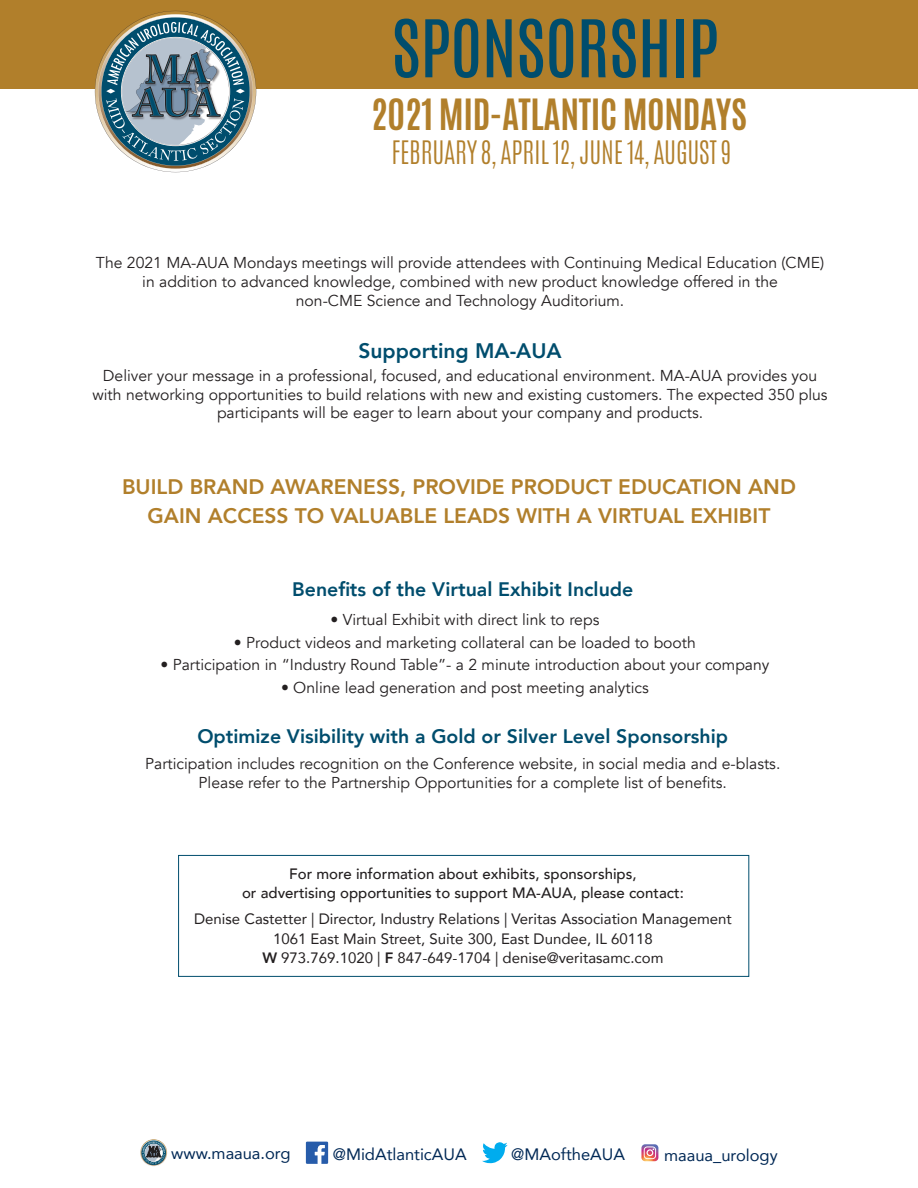
<style>
.page{position:relative;width:918px;height:1188px;background:#fff}
.page>*{position:absolute;margin:0;border:0;box-sizing:border-box;transform-origin:0 0}
.t1{font:67.5px "Antonio";letter-spacing:-.01em;color:#004d6d;scale:1.04 1}
.t2{font:700 36px "Antonio";letter-spacing:-.01em;color:#b17f2b}
.t3{font:300 27px "Antonio";letter-spacing:-.01em;color:#b17f2b}
.t4{font:800 21px/28.5px "Avenir";color:#b17f2b;text-align:center}
.t5{font:800 21px "Avenir";color:#004d6d}
.t6{font:800 19.5px "Avenir";color:#004d6d}
.t7{font:16.5px "Avenir";color:#002855}
.t8{font:15.75px/18.9px "Avenir";color:#231f20;text-align:center}
.t9{font:15px/19.5px "Avenir";color:#231f20;text-align:center}
.t10{font:500 15px/19.5px "Avenir";color:#231f20;text-align:center}
.s1{font-weight:800}
</style>
<div class="page">
<svg style="left:306px;top:1142px;width:22px;height:22px"></svg>
<svg style="left:641px;top:1144px;width:17px;height:17px"></svg>
<svg style="left:482px;top:1142px;width:26px;height:21px"></svg>
<svg style="left:140px;top:1139px;width:27px;height:27px"></svg>
<div style="left:178px;top:855px;width:571px;height:122px;border:1px solid #004d6d"></div>
<div style="left:0;top:0;width:918px;height:89px;background:#b17f2b"></div>
<svg style="left:95px;top:11px;width:161px;height:161px"></svg>
<p class="t1" style="left:391px;top:-1px;width:316px">SPONSORSHIP</p>
<p class="t2" style="left:371px;top:87px;width:377px">2021 MID-ATLANTIC MONDAYS</p>
<p class="t3" style="left:391px;top:134px;width:341px">FEBRUARY 8, APRIL 12, JUNE 14, AUGUST 9</p>
<p class="t8" style="left:96px;top:254px;width:730px">The 2021 MA-AUA Mondays meetings will provide attendees with Continuing Medical Education (CME) in addition to advanced knowledge, combined with new product knowledge offered in the<br>non-CME Science and Technology Auditorium.</p>
<p class="t5" style="left:358px;top:335px;width:205px">Supporting MA-AUA</p>
<p class="t8" style="left:92px;top:366px;width:737px">Deliver your message in a professional, focused, and educational environment. MA-AUA provides you with networking opportunities to build relations with new and existing customers. The expected 350 plus participants will be eager to learn about your company and products.</p>
<p class="t4" style="left:122px;top:473px;width:675px">BUILD BRAND AWARENESS, PROVIDE PRODUCT EDUCATION AND<br>GAIN ACCESS TO VALUABLE LEADS WITH A VIRTUAL EXHIBIT</p>
<p class="t6" style="left:292px;top:574px;width:343px">Benefits of the Virtual Exhibit Include</p>
<p class="t8" style="left:331px;top:611px;width:270px">• Virtual Exhibit with direct link to reps</p>
<p class="t8" style="left:234px;top:633px;width:463px">• Product videos and marketing collateral can be loaded to booth</p>
<p class="t8" style="left:160px;top:656px;width:611px">• Participation in “Industry Round Table”- a 2 minute introduction about your company</p>
<p class="t8" style="left:281px;top:678px;width:369px">• Online lead generation and post meeting analytics</p>
<p class="t6" style="left:197px;top:721px;width:532px">Optimize Visibility with a Gold or Silver Level Sponsorship</p>
<p class="t8" style="left:145px;top:754px;width:637px">Participation includes recognition on the Conference website, in social media and e-blasts.<br>Please refer to the Partnership Opportunities for a complete list of benefits.</p>
<p class="t10" style="left:242px;top:863px;width:443px">For more information about exhibits, sponsorships,<br>or advertising opportunities to support MA-AUA, please contact:</p>
<p class="t9" style="left:194px;top:909px;width:539px">Denise Castetter | Director, Industry Relations | Veritas Association Management<br>1061 East Main Street, Suite 300, East Dundee, IL 60118<br><span class="s1">W</span> 973.769.1020 | <span class="s1">F</span> 847-649-1704 | denise@veritasamc.com</p>
<p class="t7" style="left:171px;top:1141px;width:121px">www.maaua.org</p>
<p class="t7" style="left:333px;top:1141px;width:135px">@MidAtlanticAUA</p>
<p class="t7" style="left:511px;top:1141px;width:115px">@MAoftheAUA</p>
<p class="t7" style="left:664px;top:1142px;width:115px">maaua_urology</p>
</div>
